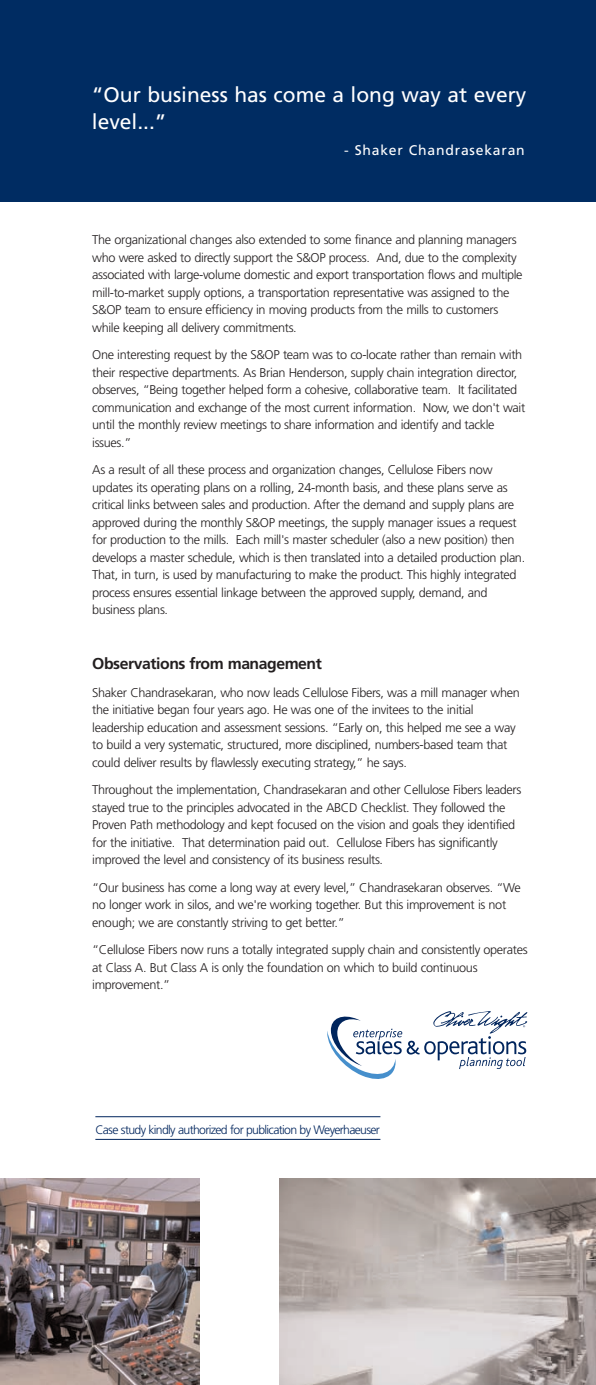
<style>
.page{position:relative;width:596px;height:1385px;background:#fff}
.page>*{position:absolute;margin:0;border:0;box-sizing:border-box;transform-origin:0 0}
.t1{font:21px/26.2px "Frutiger LT Std";color:#fff}
.t2{font:700 15.75px "Frutiger LT Std";letter-spacing:-.03em;color:#231f20}
.t3{font:14px "Frutiger LT Std";letter-spacing:.055em;color:#fff}
.t4{font:300 12.6px/17.5px "Frutiger LT Std";letter-spacing:-.03em;color:#231f20}
.t5{font:300 12.25px "Frutiger LT Std";letter-spacing:-.055em;color:#00255d}
</style>
<div class="page">
<div style="left:0;top:0;width:595px;height:201px;background:#002c62"></div>
<svg style="left:327px;top:1011px;width:200px;height:67px"></svg>
<img style="left:0;top:1178px;width:200px;height:206px">
<img style="left:279px;top:1178px;width:316px;height:206px">
<hr style="left:95px;top:1115px;width:285px;height:1px;background:#00255d">
<hr style="left:95px;top:1138px;width:285px;height:1px;background:#00255d">
<h1 class="t1" style="left:92px;top:84px;width:436px">“Our business has come a long way at every level...”</h1>
<p class="t3" style="left:344px;top:144px;width:182px">- Shaker Chandrasekaran</p>
<p class="t4" style="left:92px;top:232px;width:431px">The organizational changes also extended to some finance and planning managers who were asked to directly support the S&amp;OP process. And, due to the complexity associated with large-volume domestic and export transportation flows and multiple mill-to-market supply options, a transportation representative was assigned to the S&amp;OP team to ensure efficiency in moving products from the mills to customers while keeping all delivery commitments.</p>
<p class="t4" style="left:92px;top:347px;width:434px">One interesting request by the S&amp;OP team was to co-locate rather than remain with their respective departments. As Brian Henderson, supply chain integration director, observes, “Being together helped form a cohesive, collaborative team. It facilitated communication and exchange of the most current information. Now, we don't wait until the monthly review meetings to share information and identify and tackle issues.”</p>
<p class="t4" style="left:92px;top:462px;width:434px">As a result of all these process and organization changes, Cellulose Fibers now updates its operating plans on a rolling, 24-month basis, and these plans serve as critical links between sales and production. After the demand and supply plans are approved during the monthly S&amp;OP meetings, the supply manager issues a request for production to the mills. Each mill's master scheduler (also a new position) then develops a master schedule, which is then translated into a detailed production plan.<br>That, in turn, is used by manufacturing to make the product. This highly integrated process ensures essential linkage between the approved supply, demand, and business plans.</p>
<p class="t2" style="left:92px;top:657px;width:231px">Observations from management</p>
<p class="t4" style="left:92px;top:684px;width:429px">Shaker Chandrasekaran, who now leads Cellulose Fibers, was a mill manager when the initiative began four years ago. He was one of the invitees to the initial leadership education and assessment sessions. “Early on, this helped me see a way to build a very systematic, structured, more disciplined, numbers-based team that could deliver results by flawlessly executing strategy,” he says.</p>
<p class="t4" style="left:92px;top:781px;width:430px">Throughout the implementation, Chandrasekaran and other Cellulose Fibers leaders stayed true to the principles advocated in the ABCD Checklist. They followed the Proven Path methodology and kept focused on the vision and goals they identified for the initiative. That determination paid out. Cellulose Fibers has significantly improved the level and consistency of its business results.</p>
<p class="t4" style="left:92px;top:879px;width:430px">“Our business has come a long way at every level,” Chandrasekaran observes. “We no longer work in silos, and we're working together. But this improvement is not enough; we are constantly striving to get better.”</p>
<p class="t4" style="left:92px;top:941px;width:436px">“Cellulose Fibers now runs a totally integrated supply chain and consistently operates at Class A. But Class A is only the foundation on which to build continuous improvement.”</p>
<p class="t5" style="left:95px;top:1124px;width:286px">Case study kindly authorized for publication by Weyerhaeuser</p>
</div>
